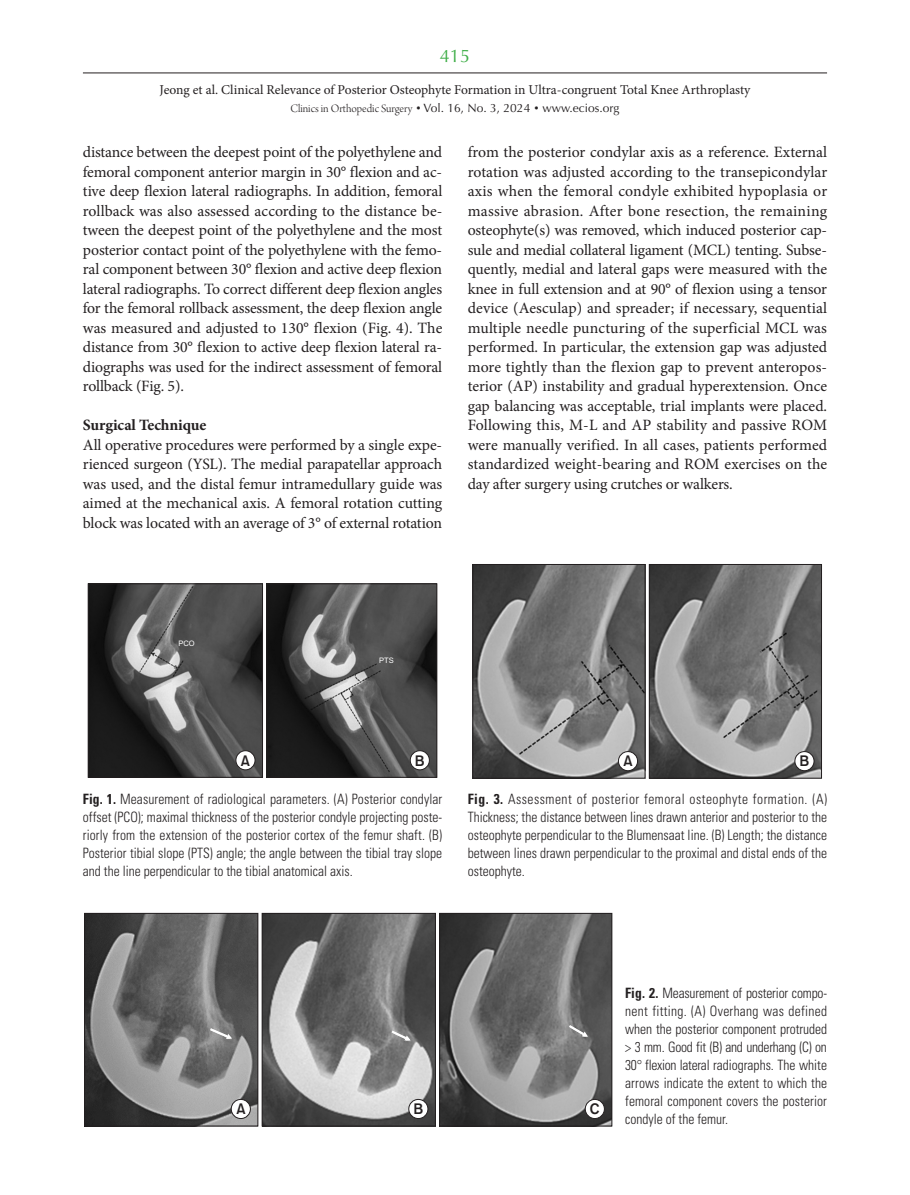
<style>
.page{position:relative;width:910px;height:1195px;background:#fff}
.page>*{position:absolute;margin:0;border:0;box-sizing:border-box;transform-origin:0 0}
.t1{font:18px "Optima LT Std";color:#40ae49}
.t2{font:15.75px/19.5px "Minion Pro";letter-spacing:-.01em;color:#231f20;text-align:justify}
.t3{font:700 15.75px "Minion Pro";letter-spacing:-.01em;color:#231f20}
.t4{font:15px "Gothic 725 BT Bold A";color:#231f20}
.t5{font:300 condensed 14.25px/18px "Univers LT Std";color:#231f20;text-align:justify;scale:.95 1}
.t6{font:13.5px "Minion Pro";color:#231f20}
.t7{font:12px "Optima LT Std";color:#231f20}
.t8{font:7.5px "Arial";color:#fff}
.s1{font-family:"Arno Pro Light Display"}
.s2{font-size:9px}
.s3{font-weight:700}
</style>
<div class="page">
<hr style="left:83px;top:73px;width:744px;height:1px;background:#231f20">
<svg style="left:88px;top:583px;width:349px;height:195px;background:#4b4b4b"></svg>
<div style="left:236px;top:751px;width:19px;height:19px;background:#fff;border-radius:50%"></div>
<div style="left:236px;top:750px;width:19px;height:20px;border:1px solid #231f20;border-radius:50%"></div>
<div style="left:410px;top:751px;width:19px;height:19px;background:#fff;border-radius:50%"></div>
<div style="left:410px;top:750px;width:20px;height:20px;border:1px solid #231f20;border-radius:50%"></div>
<svg style="left:84px;top:913px;width:528px;height:213px;background:#737373"></svg>
<div style="left:231px;top:1099px;width:19px;height:19px;background:#fff;border-radius:50%"></div>
<div style="left:231px;top:1099px;width:20px;height:20px;border:1px solid #231f20;border-radius:50%"></div>
<div style="left:409px;top:1099px;width:19px;height:19px;background:#fff;border-radius:50%"></div>
<div style="left:409px;top:1099px;width:19px;height:20px;border:1px solid #231f20;border-radius:50%"></div>
<div style="left:585px;top:1099px;width:19px;height:19px;background:#fff;border-radius:50%"></div>
<div style="left:585px;top:1099px;width:20px;height:20px;border:1px solid #231f20;border-radius:50%"></div>
<svg style="left:208px;top:1026px;width:24px;height:13px"></svg>
<svg style="left:389px;top:1029px;width:22px;height:12px"></svg>
<svg style="left:567px;top:1023px;width:21px;height:14px"></svg>
<svg style="left:472px;top:564px;width:350px;height:215px;background:#797879"></svg>
<div style="left:618px;top:751px;width:20px;height:20px;background:#fff;border-radius:50%"></div>
<div style="left:618px;top:751px;width:20px;height:20px;border:1px solid #231f20;border-radius:50%"></div>
<div style="left:795px;top:751px;width:19px;height:20px;background:#fff;border-radius:50%"></div>
<div style="left:795px;top:751px;width:19px;height:20px;border:1px solid #231f20;border-radius:50%"></div>
<p class="t1" style="left:440px;top:45px;width:32px">415</p>
<p class="t6" style="left:160px;top:80px;width:592px">Jeong et al. Clinical Relevance of Posterior Osteophyte Formation in Ultra-congruent Total Knee Arthroplasty</p>
<p class="t7" style="left:290px;top:101px;width:331px"><span class="s1">Clinics in Orthopedic Surgery</span> <span class="s2">•</span> Vol. 16, No. 3, 2024 <span class="s2">•</span> www.ecios.org</p>
<p class="t2" style="left:83px;top:142px;width:361px">distance between the deepest point of the polyethylene and femoral component anterior margin in 30° flexion and ac&shy;tive deep flexion lateral radiographs. In addition, femoral rollback was also assessed according to the distance be&shy;tween the deepest point of the polyethylene and the most posterior contact point of the polyethylene with the femo&shy;ral component between 30° flexion and active deep flexion lateral radiographs. To correct different deep flexion angles for the femoral rollback assessment, the deep flexion angle was measured and adjusted to 130° flexion (Fig. 4). The distance from 30° flexion to active deep flexion lateral ra&shy;diographs was used for the indirect assessment of femoral rollback (Fig. 5).</p>
<p class="t3" style="left:83px;top:414px;width:125px">Surgical Technique</p>
<p class="t2" style="left:83px;top:435px;width:361px">All operative procedures were performed by a single expe&shy;rienced surgeon (YSL). The medial parapatellar approach was used, and the distal femur intramedullary guide was aimed at the mechanical axis. A femoral rotation cutting block was located with an average of 3° of external rotation</p>
<p class="t2" style="left:468px;top:142px;width:361px">from the posterior condylar axis as a reference. External rotation was adjusted according to the transepicondylar axis when the femoral condyle exhibited hypoplasia or massive abrasion. After bone resection, the remaining osteophyte(s) was removed, which induced posterior cap&shy;sule and medial collateral ligament (MCL) tenting. Subse&shy;quently, medial and lateral gaps were measured with the knee in full extension and at 90° of flexion using a tensor device (Aesculap) and spreader; if necessary, sequential multiple needle puncturing of the superficial MCL was performed. In particular, the extension gap was adjusted more tightly than the flexion gap to prevent anteropos&shy;terior (AP) instability and gradual hyperextension. Once gap balancing was acceptable, trial implants were placed.<br>Following this, M-L and AP stability and passive ROM were manually verified. In all cases, patients performed standardized weight-bearing and ROM exercises on the day after surgery using crutches or walkers.</p>
<p class="t8" style="left:178px;top:641px;width:18px">PCO</p>
<p class="t8" style="left:379px;top:657px;width:16px">PTS</p>
<p class="t4" style="left:241px;top:751px;width:11px">A</p>
<p class="t4" style="left:415px;top:751px;width:11px">B</p>
<p class="t5" style="left:83px;top:789px;width:380px"><span class="s3">Fig. 1.</span> Measurement of radiological parameters. (A) Posterior condylar offset (PCO); maximal thickness of the posterior condyle projecting poste&shy;riorly from the extension of the posterior cortex of the femur shaft. (B)<br>Posterior tibial slope (PTS) angle; the angle between the tibial tray slope and the line perpendicular to the tibial anatomical axis.</p>
<p class="t4" style="left:623px;top:752px;width:11px">A</p>
<p class="t4" style="left:800px;top:752px;width:11px">B</p>
<p class="t5" style="left:468px;top:789px;width:380px"><span class="s3">Fig. 3.</span> Assessment of posterior femoral osteophyte formation. (A)<br>Thickness; the distance between lines drawn anterior and posterior to the osteophyte perpendicular to the Blumensaat line. (B) Length; the distance between lines drawn perpendicular to the proximal and distal ends of the osteophyte.</p>
<p class="t4" style="left:236px;top:1100px;width:11px">A</p>
<p class="t4" style="left:413px;top:1100px;width:11px">B</p>
<p class="t4" style="left:590px;top:1100px;width:11px">C</p>
<p class="t5" style="left:625px;top:984px;width:214px"><span class="s3">Fig. 2.</span> Measurement of posterior compo&shy;nent fitting. (A) Overhang was defined when the posterior component protruded &gt; 3 mm. Good fit (B) and underhang (C) on 30° flexion lateral radiographs. The white arrows indicate the extent to which the femoral component covers the posterior condyle of the femur.</p>
</div>
